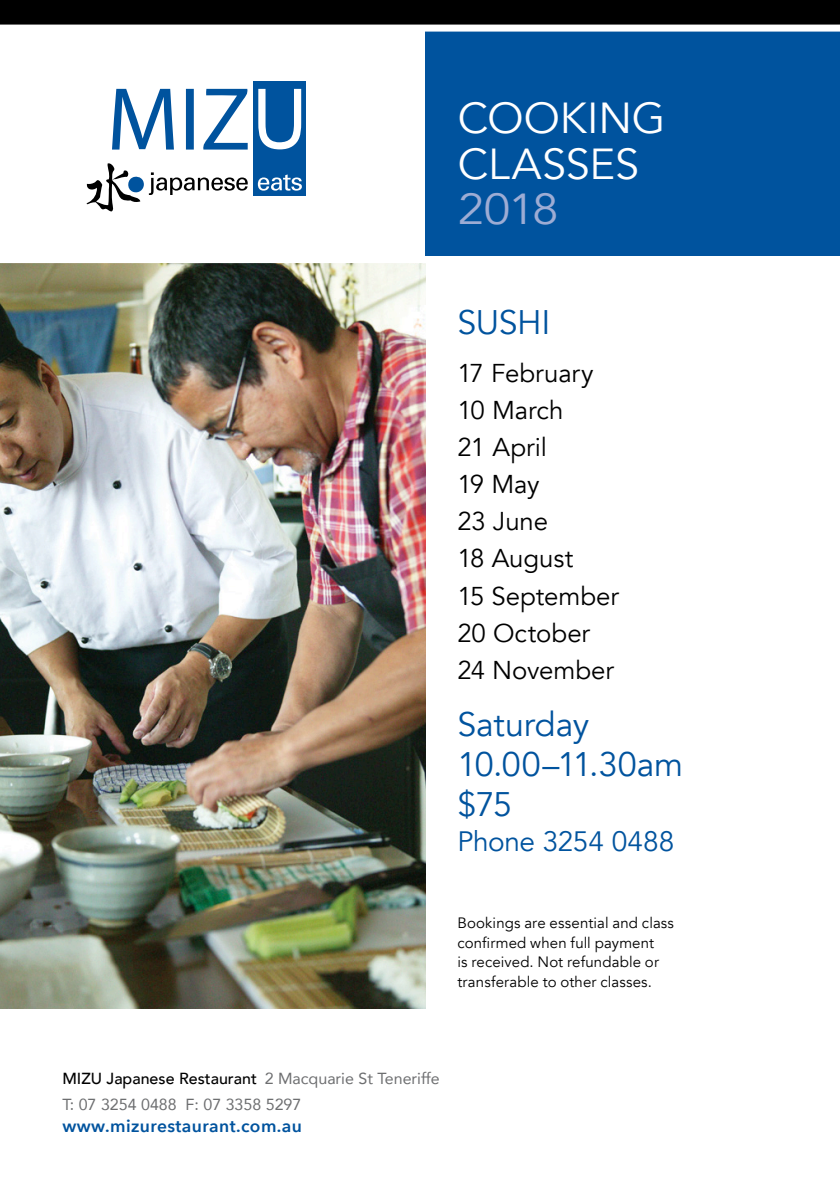
<style>
.page{position:relative;width:840px;height:1191px;background:#fff}
.page>*{position:absolute;margin:0;border:0;box-sizing:border-box;transform-origin:0 0}
.t1{font:43.2px "Avenir";letter-spacing:-.005em;color:#fff}
.t2{font:43.2px "Avenir";color:#9dacd4;scale:1.1 1}
.t3{font:34px/40px "Avenir";letter-spacing:-.01em;color:#00539e}
.t4{font:28px "Avenir";letter-spacing:-.01em;color:#00539e}
.t5{font:25.8px "Avenir";letter-spacing:-.005em;color:#000}
.t6{font:600 17.4px "Avenir Next";letter-spacing:.025em;color:#00539e}
.t7{font:16px/26px "Avenir";color:#6d6e70}
.t8{font:15px/19.6px "Avenir";letter-spacing:.01em;color:#000}
.s1{font-weight:500;color:#000}
</style>
<div class="page">
<img style="left:0;top:263px;width:425px;height:746px">
<div style="left:0;top:0;width:839px;height:25px;background:#000"></div>
<div style="left:253px;top:81px;width:53px;height:114px;background:#00539e"></div>
<svg style="left:86px;top:88px;width:218px;height:123px"></svg>
<div style="left:425px;top:27px;width:414px;height:229px;background:#00539e"></div>
<div style="left:0;top:25px;width:839px;height:7px;background:#fff"></div>
<p class="t1" style="left:457px;top:93px;width:209px">COOKING</p>
<p class="t1" style="left:457px;top:138px;width:182px">CLASSES</p>
<p class="t2" style="left:457px;top:183px;width:93px">2018</p>
<p class="t3" style="left:457px;top:303px;width:94px">SUSHI</p>
<p class="t5" style="left:457px;top:357px;width:138px">17 February</p>
<p class="t5" style="left:457px;top:394px;width:107px">10 March</p>
<p class="t5" style="left:457px;top:432px;width:91px">21 April</p>
<p class="t5" style="left:457px;top:469px;width:83px">19 May</p>
<p class="t5" style="left:457px;top:506px;width:92px">23 June</p>
<p class="t5" style="left:457px;top:543px;width:117px">18 August</p>
<p class="t5" style="left:457px;top:580px;width:163px">15 September</p>
<p class="t5" style="left:457px;top:617px;width:134px">20 October</p>
<p class="t5" style="left:457px;top:654px;width:158px">24 November</p>
<p class="t3" style="left:457px;top:705px;width:227px">Saturday<br>10.00–11.30am</p>
<p class="t3" style="left:457px;top:785px;width:56px">$75</p>
<p class="t4" style="left:457px;top:824px;width:218px">Phone 3254 0488</p>
<p class="t8" style="left:457px;top:913px;width:218px">Bookings are essential and class confirmed when full payment<br>is received. Not refundable or transferable to other classes.</p>
<p class="t7" style="left:62px;top:1065px;width:378px"><span class="s1">MIZU Japanese Restaurant</span> 2 Macquarie St Teneriffe<br>T: 07 3254 0488 F: 07 3358 5297</p>
<p class="t6" style="left:62px;top:1111px;width:241px">www.mizurestaurant.com.au</p>
</div>
